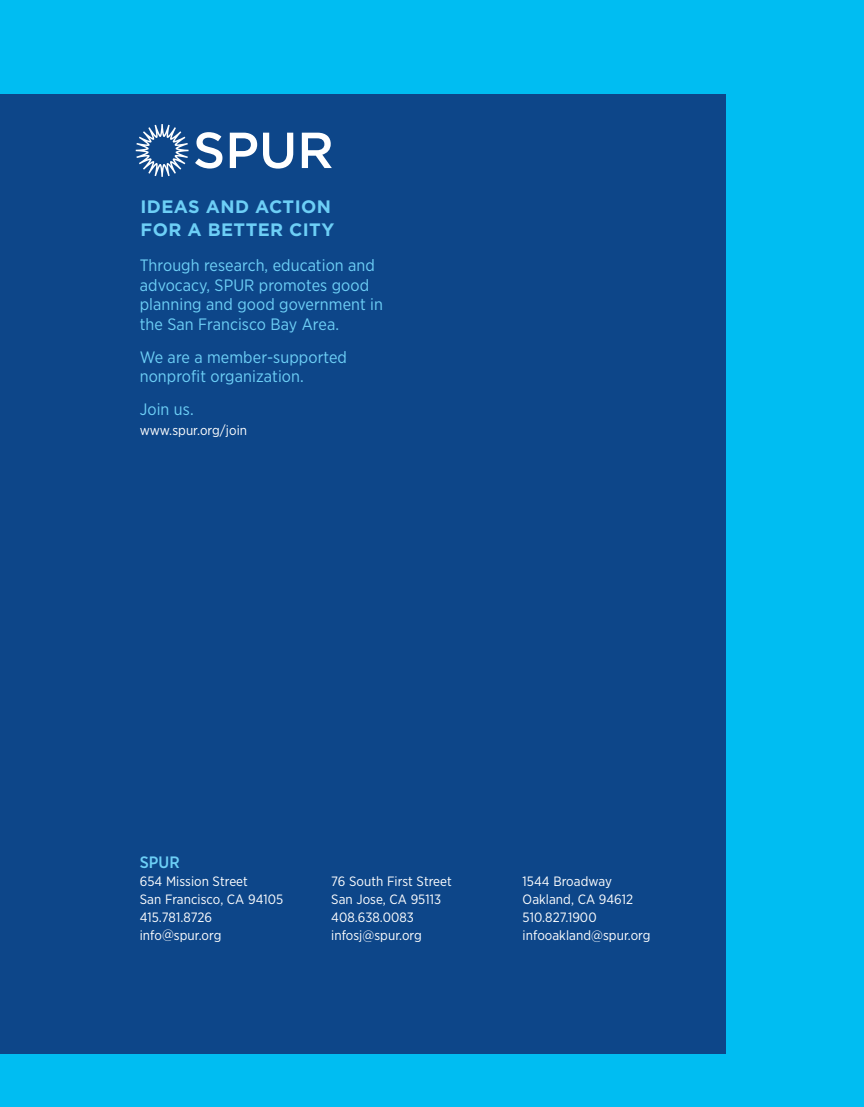
<style>
.page{position:relative;width:864px;height:1107px;background:#00bdf2}
.page>*{position:absolute;margin:0;border:0;box-sizing:border-box;transform-origin:0 0}
.t1{font:700 18px/22.5px "Gotham";letter-spacing:.02em;color:#6dcff6}
.t2{font:16.5px/19.5px "Gotham Narrow";letter-spacing:.005em;color:#6dcff6}
.t3{font:500 16.5px "Gotham Narrow";color:#6dcff6}
.t4{font:13.5px/18px "Gotham Narrow";letter-spacing:.005em;color:#fff}
</style>
<div class="page">
<div style="left:0;top:94px;width:725px;height:959px;background:#0d4689"></div>
<svg style="left:195px;top:132px;width:27px;height:37px"></svg>
<svg style="left:230px;top:133px;width:27px;height:35px"></svg>
<svg style="left:263px;top:133px;width:30px;height:36px"></svg>
<svg style="left:302px;top:133px;width:30px;height:35px"></svg>
<svg style="left:136px;top:124px;width:53px;height:53px"></svg>
<h1 class="t1" style="left:141px;top:195px;width:195px">IDEAS AND ACTION<br>FOR A BETTER CITY</h1>
<p class="t2" style="left:140px;top:255px;width:245px">Through research, education and advocacy, SPUR promotes good planning and good government in the San Francisco Bay Area.</p>
<p class="t2" style="left:140px;top:347px;width:209px">We are a member-supported nonprofit organization.</p>
<p class="t2" style="left:140px;top:399px;width:55px">Join us.</p>
<p class="t4" style="left:140px;top:421px;width:109px">www.spur.org/join</p>
<p class="t3" style="left:140px;top:852px;width:42px">SPUR</p>
<p class="t4" style="left:140px;top:872px;width:145px">654 Mission Street<br>San Francisco, CA 94105<br>415.781.8726 info@spur.org</p>
<p class="t4" style="left:331px;top:872px;width:122px">76 South First Street<br>San Jose, CA 95113<br>408.638.0083 infosj@spur.org</p>
<p class="t4" style="left:523px;top:872px;width:129px">1544 Broadway<br>Oakland, CA 94612<br>510.827.1900 infooakland@spur.org</p>
</div>
